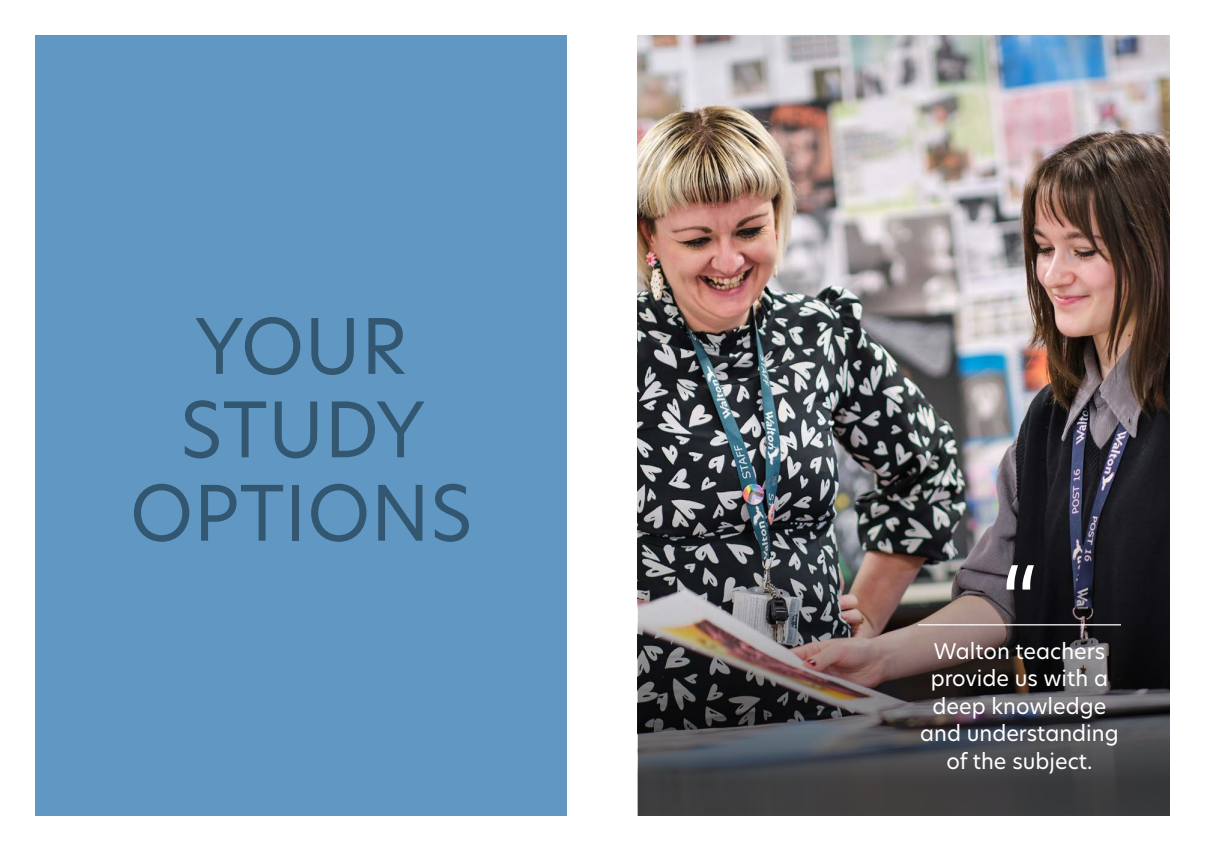
<style>
.page{position:relative;width:1205px;height:851px;background:#fff}
.page>*{position:absolute;margin:0;border:0;box-sizing:border-box;transform-origin:0 0}
.t1{font:88.75px "New Hero";color:#fff}
.FS_Intro_pages_main_page{font:75px "New Hero";color:#345771}
.Quote_white{font:21.25px/27.5px "New Hero";color:#fff;text-align:center}
</style>
<div class="page">
<div style="left:35px;top:35px;width:532px;height:780px;background:#6098c3"></div>
<img style="left:638px;top:35px;width:531px;height:387px">
<img style="left:638px;top:422px;width:531px;height:393px">
<hr style="left:918px;top:624px;width:203px;height:1px;background:#fff">
<p class="FS_Intro_pages_main_page" style="left:195px;top:295px;width:214px">YOUR</p>
<p class="FS_Intro_pages_main_page" style="left:180px;top:378px;width:246px">STUDY</p>
<p class="FS_Intro_pages_main_page" style="left:130px;top:462px;width:344px">OPTIONS</p>
<p class="t1" style="left:1000px;top:538px;width:39px">“</p>
<p class="Quote_white" style="left:920px;top:636px;width:200px">Walton teachers provide us with a deep knowledge and understanding of the subject.</p>
</div>
